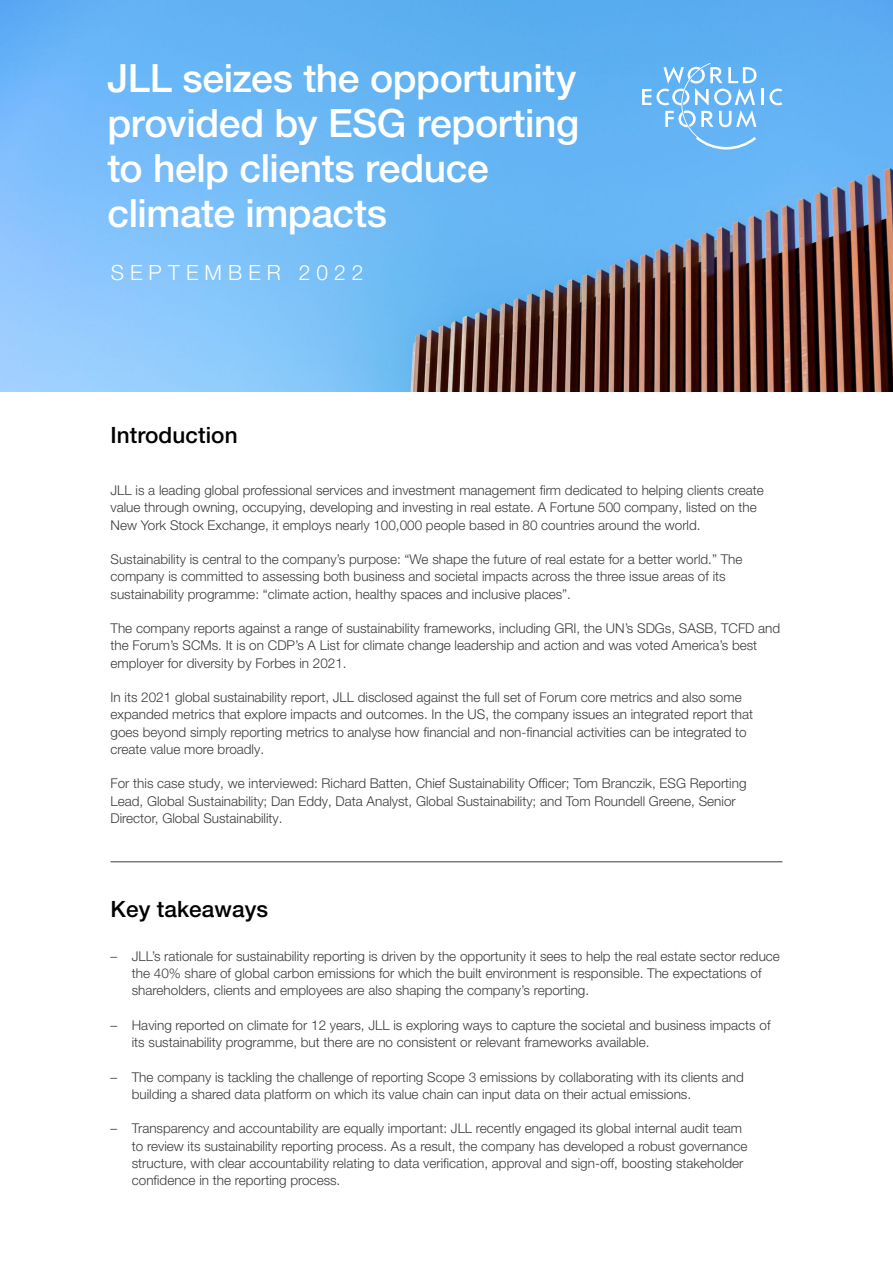
<style>
.page{position:relative;width:893px;height:1263px;background:#fff}
.page>*{position:absolute;margin:0;border:0;box-sizing:border-box;transform-origin:0 0}
.t1{font:500 39px/45px "Helvetica Neue LT Pro";letter-spacing:-.01em;color:#fff}
.t2{font:500 22.5px "Helvetica Neue LT Pro";letter-spacing:.005em;color:#000}
.t3{font:300 21px "Helvetica Neue LT Pro";letter-spacing:.29em;color:#fff}
.t4{font:300 13.5px/17.2px "Helvetica Neue LT Pro";color:#3c3c3b}
</style>
<div class="page">
<img style="left:0;top:0;width:893px;height:392px">
<svg style="left:769px;top:89px;width:13px;height:16px"></svg>
<svg style="left:642px;top:63px;width:121px;height:86px;background:#7dbff5"></svg>
<hr style="left:111px;top:861px;width:671px;height:1px;background:#3c3c3b">
<h1 class="t1" style="left:107px;top:55px;width:473px">JLL seizes the opportunity provided by ESG reporting to help clients reduce climate impacts</h1>
<h3 class="t3" style="left:111px;top:260px;width:254px">SEPTEMBER 2022</h3>
<h2 class="t2" style="left:111px;top:422px;width:129px">Introduction</h2>
<p class="t4" style="left:111px;top:481px;width:655px">JLL is a leading global professional services and investment management firm dedicated to helping clients create value through owning, occupying, developing and investing in real estate. A Fortune 500 company, listed on the<br>New York Stock Exchange, it employs nearly 100,000 people based in 80 countries around the world.</p>
<p class="t4" style="left:111px;top:550px;width:633px">Sustainability is central to the company’s purpose: “We shape the future of real estate for a better world.” The company is committed to assessing both business and societal impacts across the three issue areas of its sustainability programme: “climate action, healthy spaces and inclusive places”.</p>
<p class="t4" style="left:111px;top:619px;width:671px">The company reports against a range of sustainability frameworks, including GRI, the UN’s SDGs, SASB, TCFD and the Forum’s SCMs. It is on CDP’s A List for climate change leadership and action and was voted America’s best employer for diversity by Forbes in 2021.</p>
<p class="t4" style="left:111px;top:688px;width:644px">In its 2021 global sustainability report, JLL disclosed against the full set of Forum core metrics and also some expanded metrics that explore impacts and outcomes. In the US, the company issues an integrated report that goes beyond simply reporting metrics to analyse how financial and non-financial activities can be integrated to create value more broadly.</p>
<p class="t4" style="left:111px;top:775px;width:637px">For this case study, we interviewed: Richard Batten, Chief Sustainability Officer; Tom Branczik, ESG Reporting<br>Lead, Global Sustainability; Dan Eddy, Data Analyst, Global Sustainability; and Tom Roundell Greene, Senior<br>Director, Global Sustainability.</p>
<h2 class="t2" style="left:111px;top:895px;width:159px">Key takeaways</h2>
<p class="t4" style="left:132px;top:947px;width:650px;text-indent:-21px">– JLL’s rationale for sustainability reporting is driven by the opportunity it sees to help the real estate sector reduce the 40% share of global carbon emissions for which the built environment is responsible. The expectations of shareholders, clients and employees are also shaping the company’s reporting.</p>
<p class="t4" style="left:132px;top:1016px;width:640px;text-indent:-21px">– Having reported on climate for 12 years, JLL is exploring ways to capture the societal and business impacts of its sustainability programme, but there are no consistent or relevant frameworks available.</p>
<p class="t4" style="left:132px;top:1068px;width:613px;text-indent:-21px">– The company is tackling the challenge of reporting Scope 3 emissions by collaborating with its clients and building a shared data platform on which its value chain can input data on their actual emissions.</p>
<p class="t4" style="left:132px;top:1120px;width:617px;text-indent:-21px">– Transparency and accountability are equally important: JLL recently engaged its global internal audit team to review its sustainability reporting process. As a result, the company has developed a robust governance structure, with clear accountability relating to data verification, approval and sign-off, boosting stakeholder confidence in the reporting process.</p>
</div>
